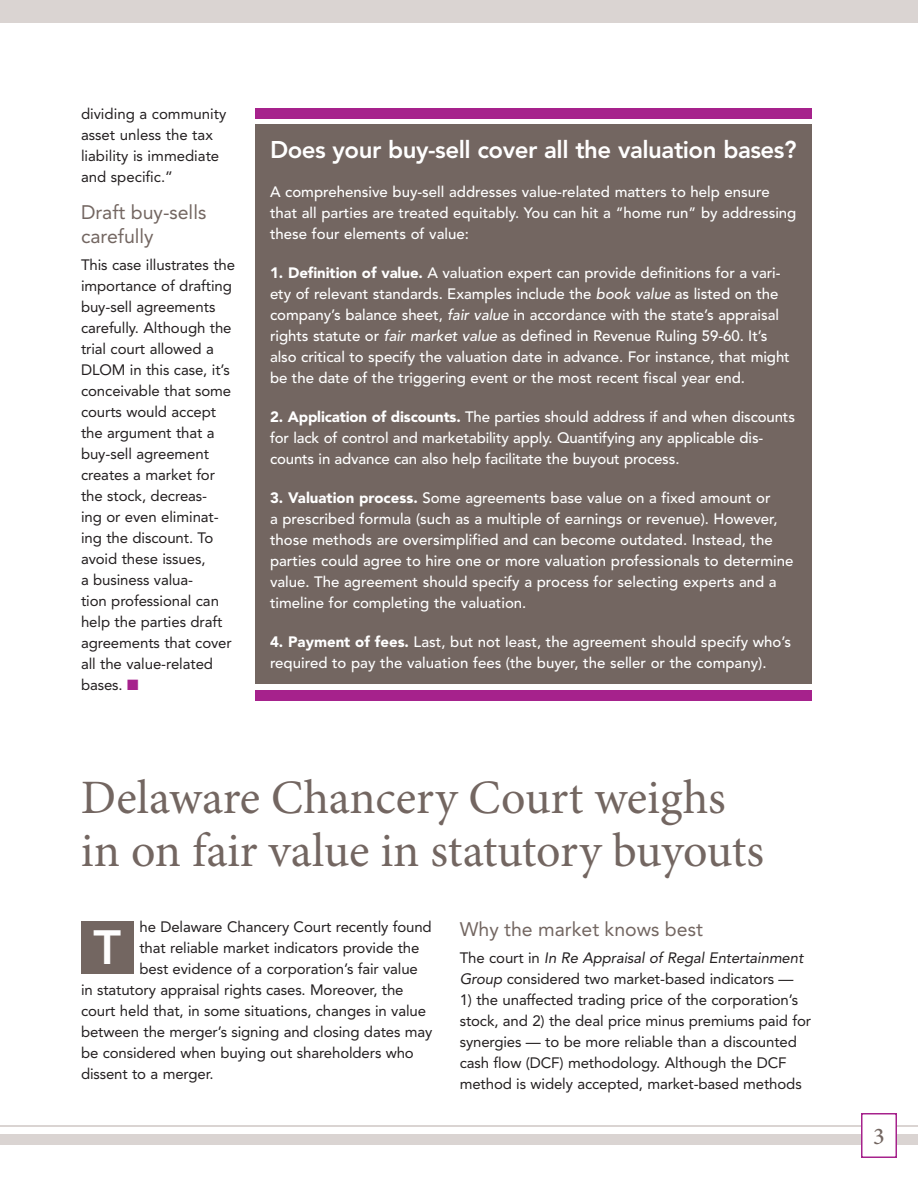
<style>
.page{position:relative;width:918px;height:1188px;background:#fff}
.page>*{position:absolute;margin:0;border:0;box-sizing:border-box;transform-origin:0 0}
.t1{font:48px/52.5px "Minion Pro";letter-spacing:-.005em;color:#736661}
.t2{font:800 48px "Avenir";color:#fff}
.t3{font:800 24px "Avenir LT Std";letter-spacing:-.02em;color:#fff}
.t4{font:500 24px "Minion Pro";color:#736661}
.t5{font:19.5px/23.4px "Avenir LT Std";color:#736661}
.t6{font:500 15px/21px "Avenir LT Std";color:#fff}
.t7{font:15px/21px "Avenir LT Std";letter-spacing:-.01em;color:#231f20}
.s1{color:#a6228c}
.s2{font-weight:900}
.s3{font-style:italic}
</style>
<div class="page">
<div style="left:0;top:1134px;width:918px;height:10px;background:#dad4d2"></div>
<div style="left:0;top:0;width:918px;height:22px;background:#dad4d2"></div>
<hr style="left:0;top:1125px;width:918px;height:1px;background:#dad4d2">
<div style="left:862px;top:1114px;width:34px;height:43px;background:#fff"></div>
<div style="left:861px;top:1113px;width:36px;height:45px;border:2px solid #a6228c"></div>
<div style="left:255px;top:124px;width:557px;height:560px;background:#736661"></div>
<div style="left:255px;top:690px;width:557px;height:10px;background:#a6228c"></div>
<div style="left:255px;top:108px;width:557px;height:10px;background:#a6228c"></div>
<div style="left:81px;top:921px;width:53px;height:53px;background:#736661"></div>
<p class="t7" style="left:81px;top:104px;width:147px">dividing a community asset unless the tax liability is immediate and specific.”</p>
<h3 class="t5" style="left:81px;top:201px;width:127px">Draft buy-sells carefully</h3>
<p class="t7" style="left:81px;top:254px;width:156px">This case illustrates the importance of drafting buy-sell agreements carefully. Although the trial court allowed a<br>DLOM in this case, it’s conceivable that some courts would accept the argument that a buy-sell agreement creates a market for the stock, decreas-<br>ing or even eliminat&shy;ing the discount. To avoid these issues,<br>a business valua-<br>tion professional can help the parties draft agreements that cover all the value-related bases. <span class="s1">■</span></p>
<h2 class="t3" style="left:270px;top:135px;width:528px">Does your buy-sell cover all the valuation bases?</h2>
<p class="t6" style="left:270px;top:181px;width:528px">A comprehensive buy-sell addresses value-related matters to help ensure that all parties are treated equitably. You can hit a “home run” by addressing these four elements of value:</p>
<p class="t6" style="left:270px;top:262px;width:521px"><span class="s2">1. Definition of value.</span> A valuation expert can provide definitions for a vari&shy;ety of relevant standards. Examples include the <span class="s3">book value</span> as listed on the company’s balance sheet, <span class="s3">fair value</span> in accordance with the state’s appraisal rights statute or <span class="s3">fair market value</span> as defined in Revenue Ruling 59-60. It’s also critical to specify the valuation date in advance. For instance, that might be the date of the triggering event or the most recent fiscal year end.</p>
<p class="t6" style="left:270px;top:406px;width:526px"><span class="s2">2. Application of discounts.</span> The parties should address if and when discounts for lack of control and marketability apply. Quantifying any applicable dis&shy;counts in advance can also help facilitate the buyout process.</p>
<p class="t6" style="left:270px;top:487px;width:525px"><span class="s2">3. Valuation process.</span> Some agreements base value on a fixed amount or<br>a prescribed formula (such as a multiple of earnings or revenue). However, those methods are oversimplified and can become outdated. Instead, the parties could agree to hire one or more valuation professionals to determine value. The agreement should specify a process for selecting experts and a timeline for completing the valuation.</p>
<p class="t6" style="left:270px;top:631px;width:523px"><span class="s2">4. Payment of fees.</span> Last, but not least, the agreement should specify who’s required to pay the valuation fees (the buyer, the seller or the company).</p>
<h1 class="t1" style="left:81px;top:774px;width:685px">Delaware Chancery Court weighs in on fair value in statutory buyouts</h1>
<p class="t7" style="left:140px;top:917px;width:294px">he Delaware Chancery Court recently found</p>
<p class="t7" style="left:140px;top:938px;width:281px">that reliable market indicators provide the</p>
<p class="t7" style="left:140px;top:959px;width:280px">best evidence of a corporation’s fair value</p>
<p class="t7" style="left:81px;top:980px;width:324px">in statutory appraisal rights cases. Moreover, the</p>
<p class="t7" style="left:81px;top:1001px;width:347px">court held that, in some situations, changes in value</p>
<p class="t7" style="left:81px;top:1022px;width:353px">between the merger’s signing and closing dates may</p>
<p class="t7" style="left:81px;top:1043px;width:334px">be considered when buying out shareholders who</p>
<p class="t7" style="left:81px;top:1064px;width:134px">dissent to a merger.</p>
<h1 class="t2" style="left:93px;top:910px;width:29px">T</h1>
<h3 class="t5" style="left:460px;top:917px;width:245px">Why the market knows best</h3>
<p class="t7" style="left:460px;top:947px;width:345px">The court in <span class="s3">In Re Appraisal of Regal Entertainment<br>Group</span> considered two market-based indicators —</p>
<p class="t7" style="left:460px;top:989px;width:353px">1) the unaffected trading price of the corporation’s stock, and 2) the deal price minus premiums paid for synergies — to be more reliable than a discounted cash flow (DCF) methodology. Although the DCF method is widely accepted, market-based methods</p>
<h2 class="t4" style="left:873px;top:1122px;width:13px">3</h2>
</div>
